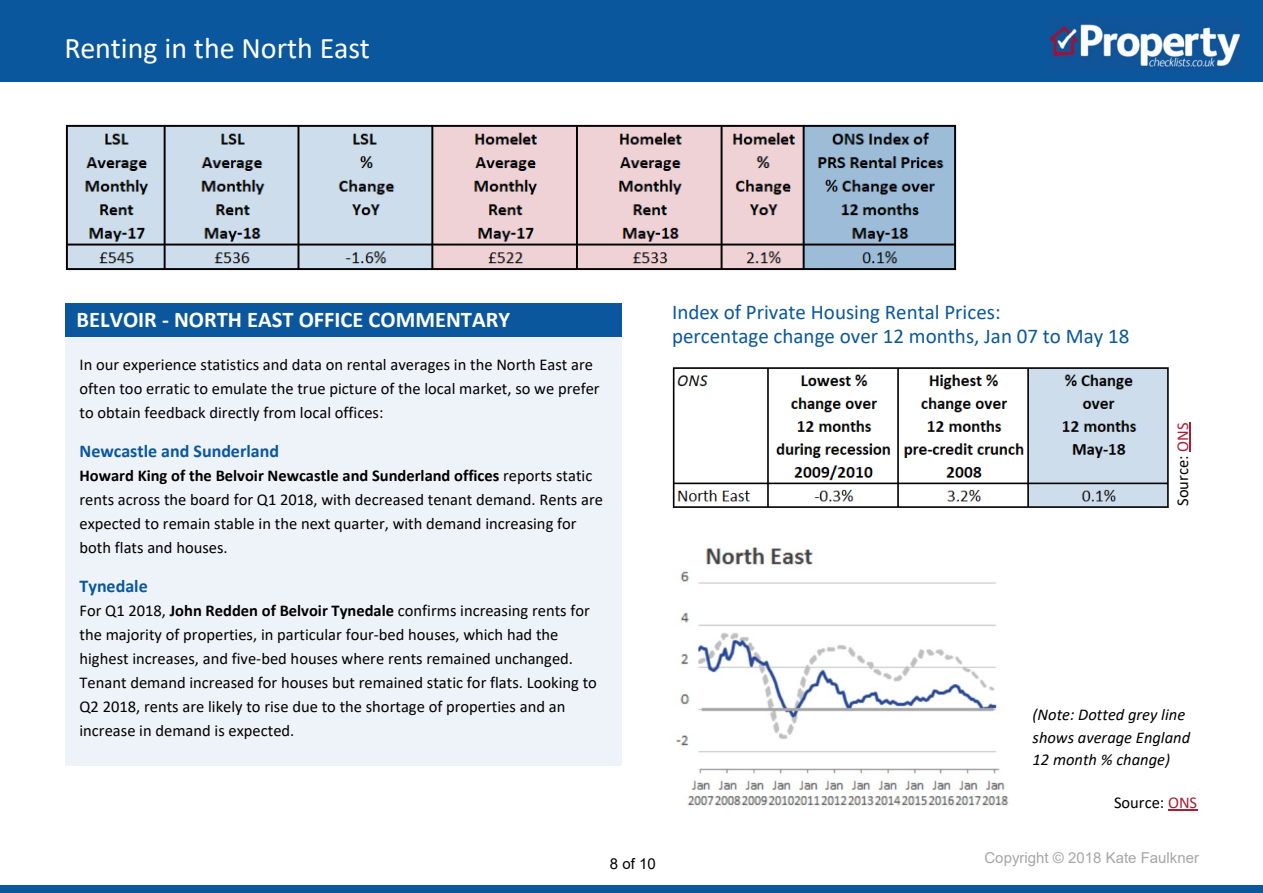
<style>
.page{position:relative;width:1263px;height:893px;background:#fff}
.page>*{position:absolute;margin:0;border:0;box-sizing:border-box;transform-origin:0 0}
.t1{font:30px "Calibri";color:#fff}
.t2{font:700 22.5px "Calibri";color:#fff}
.t3{font:21px/24px "Calibri";color:#0a579e}
.t4{font:700 18px "Calibri";color:#0a579e}
.t5{font:16.5px/24px "Calibri";color:#000}
.t6{font:italic 16.5px/22.5px "Calibri";color:#000}
.t7{font:15px "Arial";color:#a6a6a6}
.t8{font:15px "Arial";color:#000}
.s1{font-weight:700}
.s2{color:#a81e33}
</style>
<div class="page">
<div style="left:0;top:0;width:1263px;height:81px;background:#0a579e"></div>
<img style="left:1049px;top:21px;width:192px;height:49px">
<div style="left:0;top:885px;width:1263px;height:8px;background:#0a579e"></div>
<img style="left:65px;top:124px;width:892px;height:147px">
<div style="left:66px;top:304px;width:556px;height:462px;background:#edf3f8"></div>
<div style="left:66px;top:304px;width:556px;height:33px;background:#0a579e"></div>
<img style="left:672px;top:367px;width:497px;height:141px">
<svg style="left:1189px;top:423px;width:1px;height:29px"></svg>
<svg style="left:1168px;top:810px;width:29px;height:1px"></svg>
<img style="left:675px;top:571px;width:15px;height:175px">
<img style="left:687px;top:768px;width:322px;height:38px">
<img style="left:697px;top:547px;width:300px;height:206px">
<h1 class="t1" style="left:65px;top:35px;width:307px">Renting in the North East</h1>
<h2 class="t2" style="left:77px;top:310px;width:435px">BELVOIR - NORTH EAST OFFICE COMMENTARY</h2>
<p class="t5" style="left:80px;top:354px;width:522px">In our experience statistics and data on rental averages in the North East are often too erratic to emulate the true picture of the local market, so we prefer to obtain feedback directly from local offices:</p>
<p class="t4" style="left:80px;top:443px;width:201px">Newcastle and Sunderland</p>
<p class="t5" style="left:80px;top:465px;width:525px"><span class="s1">Howard King of the Belvoir Newcastle and Sunderland offices</span> reports static rents across the board for Q1 2018, with decreased tenant demand. Rents are expected to remain stable in the next quarter, with demand increasing for both flats and houses.</p>
<p class="t4" style="left:80px;top:578px;width:70px">Tynedale</p>
<p class="t5" style="left:80px;top:600px;width:519px">For Q1 2018, <span class="s1">John Redden of Belvoir Tynedale</span> confirms increasing rents for the majority of properties, in particular four-bed houses, which had the highest increases, and five-bed houses where rents remained unchanged.<br>Tenant demand increased for houses but remained static for flats. Looking to Q2 2018, rents are likely to rise due to the shortage of properties and an increase in demand is expected.</p>
<p class="t3" style="left:672px;top:302px;width:459px">Index of Private Housing Rental Prices:<br>percentage change over 12 months, Jan 07 to May 18</p>
<p class="t5" style="left:1172px;top:506px;width:85px;rotate:-90deg">Source: <span class="s2">ONS</span></p>
<p class="t6" style="left:1032px;top:705px;width:159px">(Note: Dotted grey line shows average England<br>12 month % change)</p>
<p class="t5" style="left:1114px;top:792px;width:85px">Source: <span class="s2">ONS</span></p>
<p class="t8" style="left:610px;top:858px;width:47px">8 of 10</p>
<p class="t7" style="left:984px;top:852px;width:216px">Copyright © 2018 Kate Faulkner</p>
</div>
